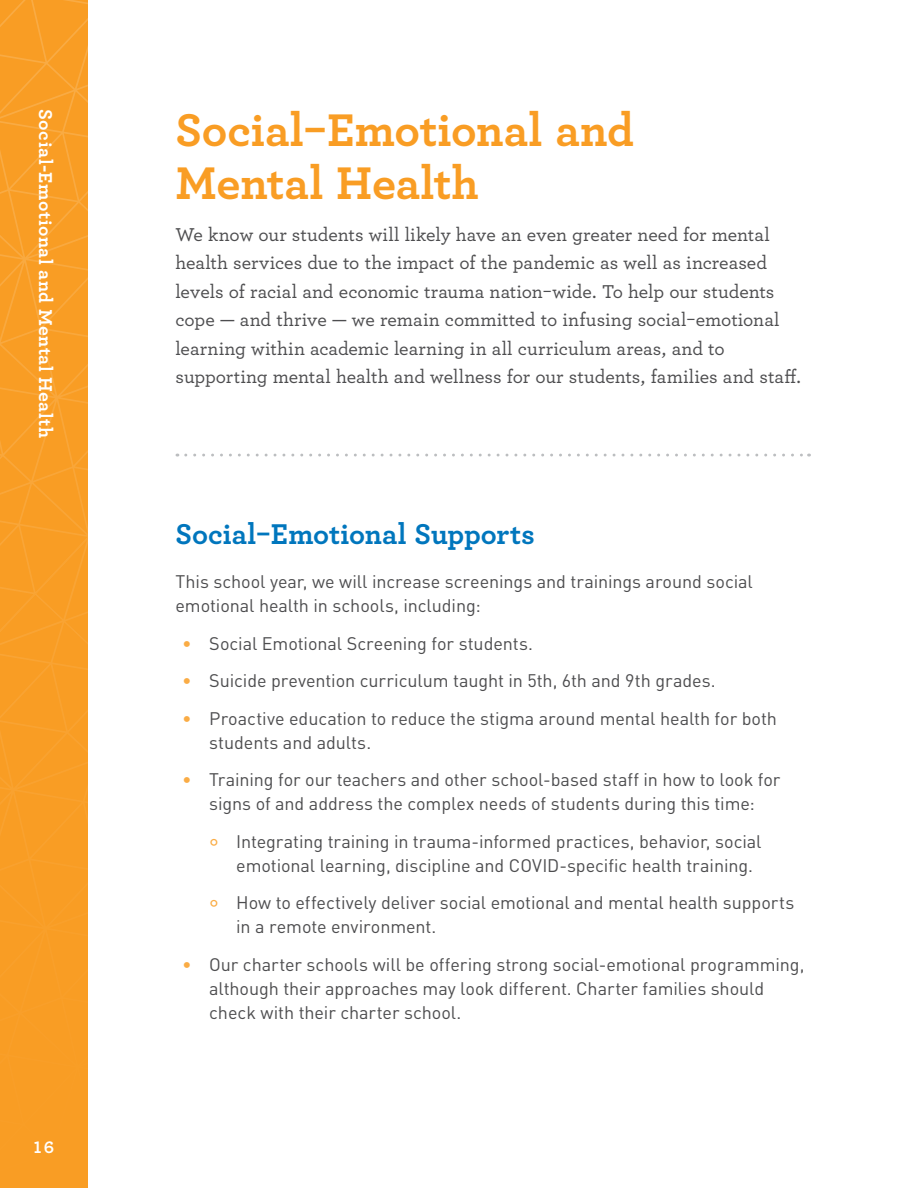
<style>
.page{position:relative;width:918px;height:1188px;background:#fff}
.page>*{position:absolute;margin:0;border:0;box-sizing:border-box;transform-origin:0 0}
.t1{font:700 48px/52.5px "Archer Pro";letter-spacing:-.005em;color:#f99d24}
.t2{font:700 30px "Archer Pro";letter-spacing:-.005em;color:#0076bd}
.t3{font:21px "DIN Pro";color:#faac45}
.t4{font:500 19.5px/28.5px "Archer Pro";color:#4d4d4f}
.t5{font:700 19.5px "Archer Pro";letter-spacing:.025em;color:#fff}
.t6{font:18px/37.5px "DIN Pro";letter-spacing:-.005em;color:#4d4d4f}
.t7{font:18px "DIN Pro";color:#faac45}
.t8{font:700 17.4px "Archer Pro";color:#fff}
</style>
<div class="page">
<svg style="left:0;top:0;width:88px;height:1188px;background:#f99d25"></svg>
<svg style="left:186px;top:454px;width:624px;height:3px"></svg>
<p class="t5" style="left:61px;top:109px;width:330px;rotate:90deg">Social-Emotional and Mental Health</p>
<p class="t8" style="left:34px;top:1134px;width:22px">16</p>
<h1 class="t1" style="left:176px;top:101px;width:460px">Social-Emotional and<br>Mental Health</h1>
<p class="t4" style="left:176px;top:219px;width:627px">We know our students will likely have an even greater need for mental health services due to the impact of the pandemic as well as increased levels of racial and economic trauma nation-wide. To help our students cope — and thrive — we remain committed to infusing social-emotional learning within academic learning in all curriculum areas, and to supporting mental health and wellness for our students, families and staff.</p>
<h2 class="t2" style="left:176px;top:510px;width:361px">Social-Emotional Supports</h2>
<p class="t6" style="left:176px;top:569px;width:579px;line-height:24px">This school year, we will increase screenings and trainings around social emotional health in schools, including:</p>
<p class="t6" style="left:209px;top:624px;width:325px">Social Emotional Screening for students.</p>
<p class="t7" style="left:182px;top:631px;width:11px">•</p>
<p class="t7" style="left:182px;top:668px;width:11px">•</p>
<p class="t7" style="left:182px;top:706px;width:11px">•</p>
<p class="t7" style="left:182px;top:767px;width:11px">•</p>
<p class="t7" style="left:182px;top:952px;width:11px">•</p>
<p class="t6" style="left:209px;top:661px;width:508px">Suicide prevention curriculum taught in 5th 6, th and 9th grades.</p>
<p class="t6" style="left:209px;top:699px;width:569px">Proactive education to reduce the stigma around mental health for both</p>
<p class="t6" style="left:209px;top:723px;width:573px">students and adults.<br>Training for our teachers and other school-based staff in how to look for</p>
<p class="t6" style="left:236px;top:784px;width:527px;text-indent:-27px">signs of and address the complex needs of students during this time:<br>Integrating training in trauma-informed practices, behavior, social</p>
<p class="t3" style="left:209px;top:832px;width:11px">°</p>
<p class="t6" style="left:236px;top:846px;width:560px">emotional learning, discipline and COVID-specific health training.<br>How to effectively deliver social emotional and mental health supports</p>
<p class="t3" style="left:209px;top:893px;width:11px">°</p>
<p class="t6" style="left:209px;top:907px;width:597px;text-indent:27px">in a remote environment.<br>Our charter schools will be offering strong social-emotional programming,</p>
<p class="t6" style="left:209px;top:975px;width:557px;line-height:24px">although their approaches may look different. Charter families should check with their charter school.</p>
</div>
